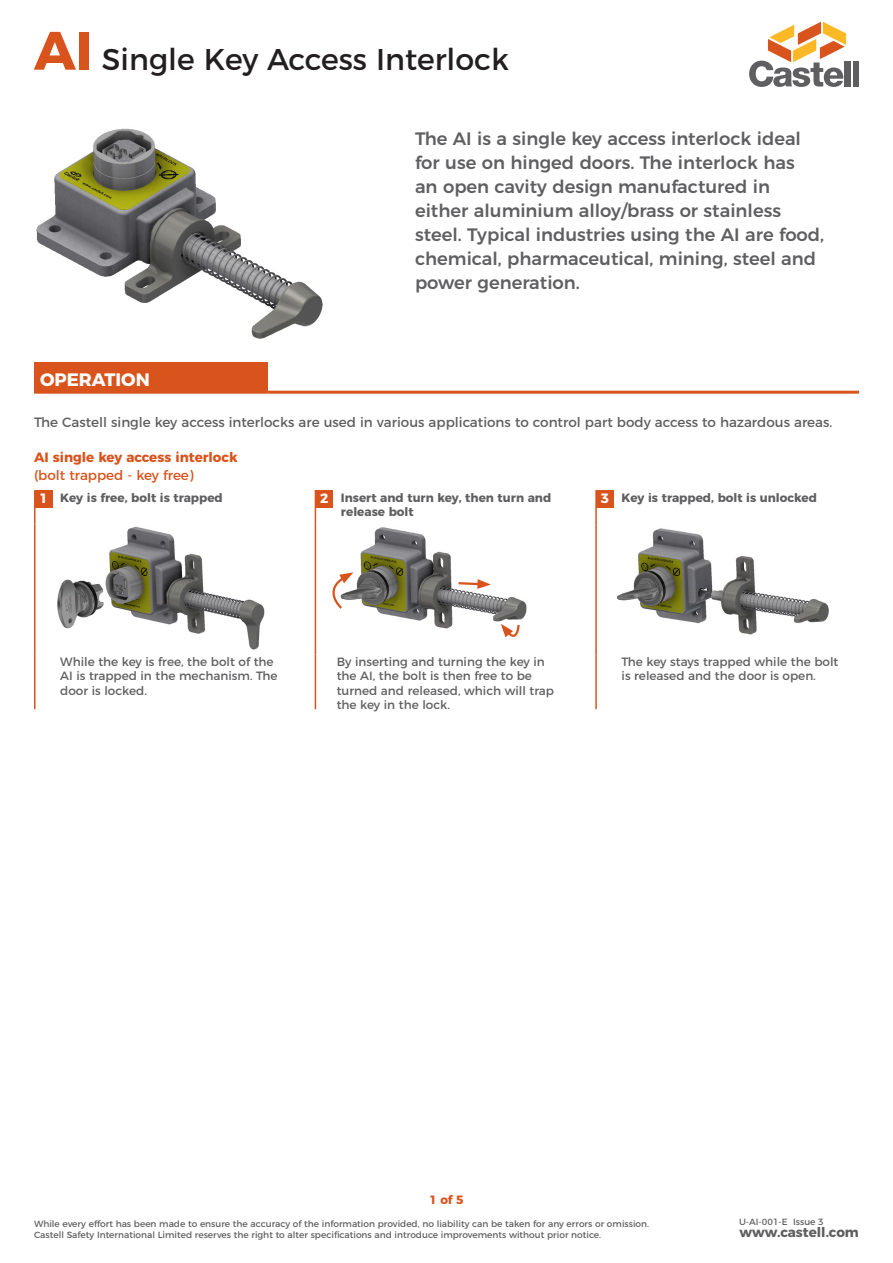
<style>
.page{position:relative;width:893px;height:1263px;background:#fff}
.page>*{position:absolute;margin:0;border:0;box-sizing:border-box;transform-origin:0 0}
.t1{font:30px "Montserrat";color:#231f20}
.Product_Description{font:500 18px/24px "Montserrat";color:#5f5f62}
.Headers{font:700 18px "Montserrat";color:#fff}
.Free_Text{font:13.5px "Montserrat";color:#5f5f62}
.Orange_Titles{font:700 13.5px/18px "Montserrat";color:#d9531c}
.t2{font:700 13.5px "Montserrat";color:#5f5f62}
.Square_Numbers{font:700 13.5px "Montserrat";color:#fff}
.Regular_Description{font:12px/14.4px "Montserrat";color:#5f5f62}
.Bold_Description{font:700 12px/14.4px "Montserrat";color:#5f5f62}
.t3{font:700 12px "Montserrat";color:#d9531c}
.t4{font:9px/10.8px "Montserrat";color:#5f5f62}
.s1{font-weight:700;font-size:54px;color:#d9531c}
.s2{font-weight:400}
</style>
<div class="page">
<img style="left:36px;top:128px;width:286px;height:210px">
<div style="left:34px;top:362px;width:234px;height:30px;background:#d9531c"></div>
<hr style="left:34px;top:391px;width:234px;height:3px;background:#d9531c">
<hr style="left:268px;top:391px;width:591px;height:3px;background:#d9531c">
<hr style="left:34px;top:490px;width:2px;height:35px;background:#d9531c">
<hr style="left:34px;top:525px;width:2px;height:129px;background:#d9531c">
<hr style="left:34px;top:654px;width:2px;height:55px;background:#d9531c">
<hr style="left:315px;top:490px;width:1px;height:35px;background:#d9531c">
<hr style="left:315px;top:525px;width:1px;height:129px;background:#d9531c">
<hr style="left:315px;top:654px;width:1px;height:55px;background:#d9531c">
<hr style="left:595px;top:490px;width:2px;height:35px;background:#d9531c">
<hr style="left:595px;top:525px;width:2px;height:129px;background:#d9531c">
<hr style="left:595px;top:654px;width:2px;height:55px;background:#d9531c">
<div style="left:35px;top:490px;width:17px;height:17px;background:#d9531c"></div>
<div style="left:316px;top:490px;width:17px;height:17px;background:#d9531c"></div>
<div style="left:596px;top:490px;width:17px;height:17px;background:#d9531c"></div>
<img style="left:57px;top:526px;width:208px;height:124px">
<img style="left:353px;top:527px;width:174px;height:102px">
<svg style="left:456px;top:579px;width:35px;height:10px"></svg>
<svg style="left:332px;top:572px;width:21px;height:37px"></svg>
<svg style="left:501px;top:623px;width:20px;height:15px"></svg>
<img style="left:616px;top:528px;width:213px;height:107px">
<svg style="left:749px;top:22px;width:97px;height:65px"></svg>
<div style="left:845px;top:61px;width:6px;height:25px;background:#5f5f62"></div>
<div style="left:853px;top:61px;width:6px;height:25px;background:#5f5f62"></div>
<h1 class="t1" style="left:34px;top:35px;width:476px"><span class="s1">AI</span> Single Key Access Interlock</h1>
<p class="Product_Description" style="left:415px;top:125px;width:411px">The AI is a single key access interlock ideal for use on hinged doors. The interlock has<br>an open cavity design manufactured in either aluminium alloy/brass or stainless steel. Typical industries using the AI are food, chemical, pharmaceutical, mining, steel and power generation.</p>
<p class="Headers" style="left:40px;top:365px;width:111px">OPERATION</p>
<p class="Free_Text" style="left:34px;top:411px;width:800px">The Castell single key access interlocks are used in various applications to control part body access to hazardous areas.</p>
<p class="Orange_Titles" style="left:34px;top:447px;width:205px">AI single key access interlock <span class="s2">(bolt trapped - key free)</span></p>
<p class="Square_Numbers" style="left:39px;top:487px;width:10px">1</p>
<p class="Bold_Description" style="left:60px;top:489px;width:164px">Key is free, bolt is trapped</p>
<p class="Square_Numbers" style="left:320px;top:487px;width:10px">2</p>
<p class="Bold_Description" style="left:341px;top:489px;width:212px">Insert and turn key, then turn and release bolt</p>
<p class="Square_Numbers" style="left:601px;top:487px;width:10px">3</p>
<p class="Bold_Description" style="left:622px;top:489px;width:197px">Key is trapped, bolt is unlocked</p>
<p class="Regular_Description" style="left:60px;top:653px;width:219px">While the key is free, the bolt of the<br>AI is trapped in the mechanism. The door is locked.</p>
<p class="Regular_Description" style="left:337px;top:653px;width:219px">By inserting and turning the key in the AI, the bolt is then free to be turned and released, which will trap the key in the lock.</p>
<p class="Regular_Description" style="left:622px;top:653px;width:218px">The key stays trapped while the bolt is released and the door is open.</p>
<h3 class="t3" style="left:429px;top:1190px;width:36px">1 of 5</h3>
<p class="t4" style="left:739px;top:1215px;width:86px">U-AI-001-E Issue 3</p>
<p class="t4" style="left:34px;top:1217px;width:617px">While every effort has been made to ensure the accuracy of the information provided, no liability can be taken for any errors or omission.<br>Castell Safety International Limited reserves the right to alter specifications and introduce improvements without prior notice.</p>
<h3 class="t2" style="left:739px;top:1221px;width:121px">www.castell.com</h3>
</div>
